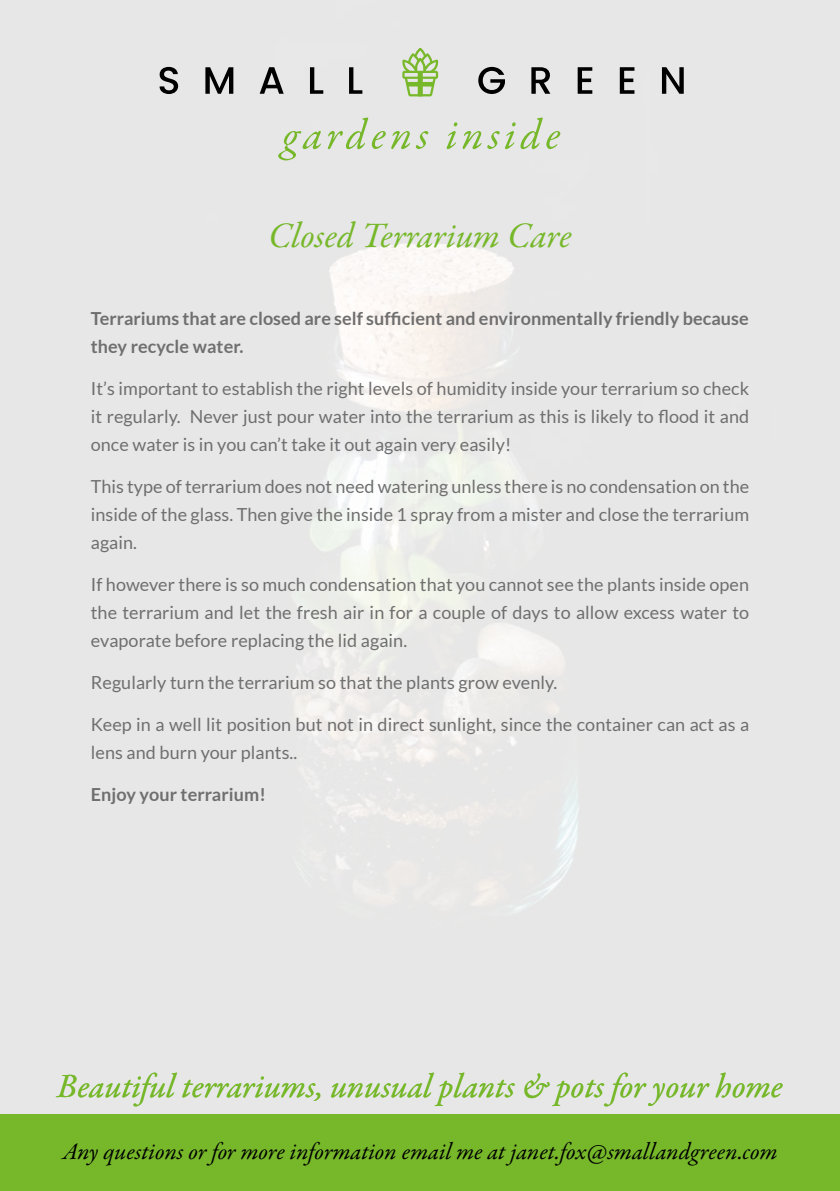
<style>
.page{position:relative;width:840px;height:1191px;background:#fff}
.page>*{position:absolute;margin:0;border:0;box-sizing:border-box;transform-origin:0 0}
.t1{font:italic 36px "Garamond Premr Pro";letter-spacing:-.005em;color:#76b82a}
.t2{font:italic 34px "Garamond Premr Pro";color:#76b82a}
.t3{font:italic 24px "Garamond Premr Pro";color:#000}
.t4{font:18px/28px "Lato";letter-spacing:.005em;color:#706f6f;text-align:justify}
.t5{font:700 18px/28px "Lato";letter-spacing:.005em;color:#706f6f}
</style>
<div class="page">
<div style="left:0;top:0;width:839px;height:1114px;background:#e7e7e7"></div>
<div style="left:0;top:1114px;width:839px;height:77px;background:#76b82a"></div>
<svg style="left:159px;top:67px;width:19px;height:27px"></svg>
<svg style="left:205px;top:67px;width:28px;height:27px"></svg>
<svg style="left:259px;top:67px;width:24px;height:27px"></svg>
<svg style="left:310px;top:67px;width:13px;height:27px"></svg>
<svg style="left:349px;top:67px;width:13px;height:27px"></svg>
<svg style="left:478px;top:67px;width:26px;height:27px"></svg>
<svg style="left:531px;top:67px;width:19px;height:27px"></svg>
<svg style="left:577px;top:67px;width:15px;height:27px"></svg>
<svg style="left:619px;top:67px;width:15px;height:27px"></svg>
<svg style="left:661px;top:67px;width:22px;height:27px"></svg>
<svg style="left:401px;top:46px;width:37px;height:50px;background:#b9d39a"></svg>
<svg style="left:278px;top:131px;width:43px;height:29px"></svg>
<svg style="left:327px;top:117px;width:58px;height:32px;background:#d2dec4"></svg>
<svg style="left:391px;top:131px;width:37px;height:18px"></svg>
<svg style="left:446px;top:122px;width:35px;height:27px"></svg>
<svg style="left:487px;top:117px;width:73px;height:32px;background:#d3dec6"></svg>
<h1 class="t1" style="left:268px;top:213px;width:305px">Closed Terrarium Care</h1>
<p class="t5" style="left:91px;top:304px;width:659px">Terrariums that are closed are self sufficient and environmentally friendly because they recycle water.</p>
<p class="t4" style="left:91px;top:374px;width:659px">It’s important to establish the right levels of humidity inside your terrarium so check it regularly. Never just pour water into the terrarium as this is likely to flood it and once water is in you can’t take it out again very easily!</p>
<p class="t4" style="left:91px;top:472px;width:659px">This type of terrarium does not need watering unless there is no condensation on the inside of the glass. Then give the inside 1 spray from a mister and close the terrarium again.</p>
<p class="t4" style="left:91px;top:570px;width:659px">If however there is so much condensation that you cannot see the plants inside open the terrarium and let the fresh air in for a couple of days to allow excess water to evaporate before replacing the lid again.</p>
<p class="t4" style="left:91px;top:668px;width:467px">Regularly turn the terrarium so that the plants grow evenly.</p>
<p class="t4" style="left:91px;top:710px;width:659px">Keep in a well lit position but not in direct sunlight, since the container can act as a lens and burn your plants..</p>
<p class="t5" style="left:91px;top:780px;width:176px">Enjoy your terrarium!</p>
<h2 class="t2" style="left:57px;top:1064px;width:726px">Beautiful terrariums, unusual plants &amp; pots for your home</h2>
<h3 class="t3" style="left:62px;top:1136px;width:716px">Any questions or for more information email me at janet.fox@smallandgreen.com</h3>
</div>
